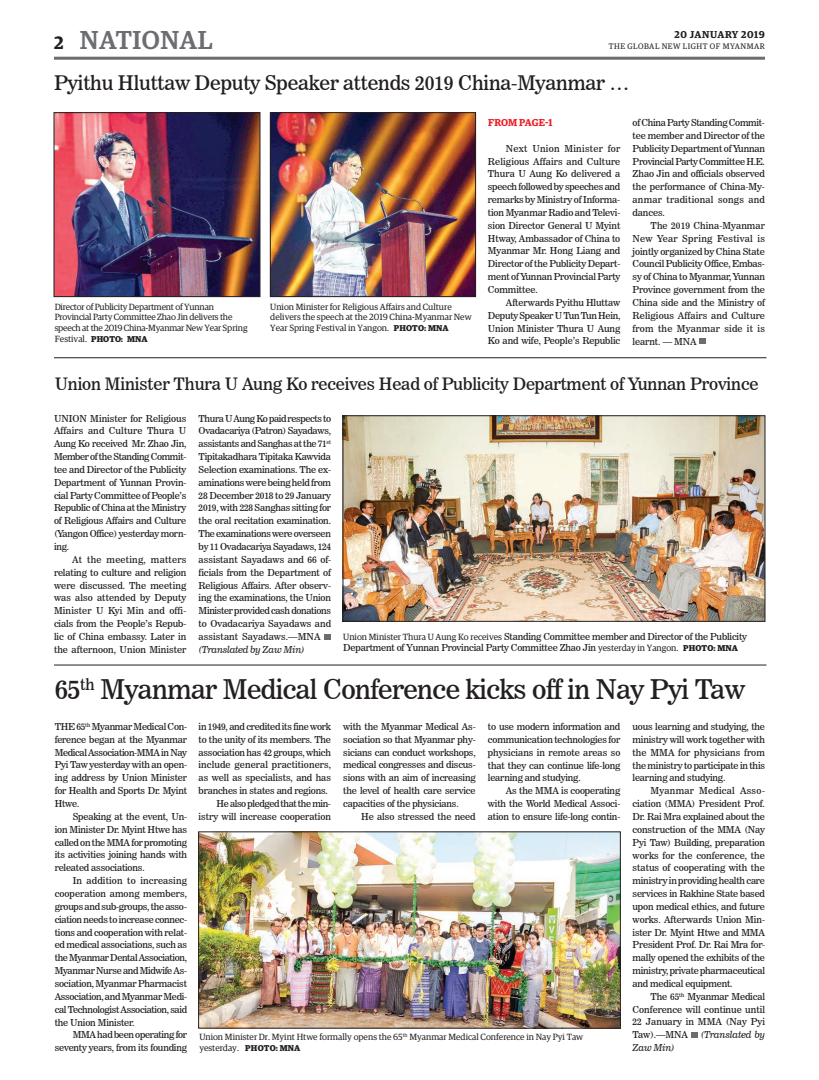
<style>
.page{position:relative;width:819px;height:1080px;background:#fff}
.page>*{position:absolute;margin:0;border:0;box-sizing:border-box;transform-origin:0 0}
.t1{font:27px "News 706 BT Roman C";letter-spacing:-.02em;color:#231f20}
.t2{font:500 26px "Guardian Egyp";letter-spacing:.02em;color:#6c6d70}
.t3{font:20px "News 706 BT Roman C";letter-spacing:-.01em;color:#231f20}
.t4{font:600 18px "Guardian Egyp";color:#231f20}
.t5{font:17px "News 706 BT Roman C";letter-spacing:-.01em;color:#231f20}
.t6{font:600 10px "Guardian Egyp";letter-spacing:.06em;color:#231f20}
.t7{font:600 10px "Guardian Egyp";color:#ee1d23}
.t8{font:9.5px/12.9px "News 706 BT Roman C";letter-spacing:-.02em;color:#231f20;text-align:justify}
.t9{font:9.5px "News 706 BT Italic C";letter-spacing:-.02em;color:#231f20}
.t10{font:9.5px "News 706 BT Roman C";letter-spacing:.005em;color:#231f20}
.t11{font:9.5px "News 706 BT Roman C";letter-spacing:-.04em;color:#231f20}
.t12{font:9px/10.8px "Guardian Egyp";color:#231f20}
.t13{font:9px/10.8px "Guardian Egyp";letter-spacing:-.02em;color:#231f20}
.t14{font:8px "Guardian Egyp";letter-spacing:.06em;color:#231f20}
.s1{font-weight:700;font-size:8.5px}
.s2{font-family:"Guardian Egyp";font-size:9px}
.s3{font-family:"Guardian Egyp";font-weight:700;font-size:8.5px}
</style>
<div class="page">
<hr style="left:54px;top:57px;width:711px;height:3px;background:#6c6d70">
<img style="left:200px;top:834px;width:418px;height:192px">
<div style="left:198px;top:832px;width:422px;height:196px;border:1px solid #231f20"></div>
<div style="left:691px;top:1032px;width:7px;height:6px;background:#6c6d70"></div>
<svg style="left:325px;top:634px;width:6px;height:6px"></svg>
<img style="left:272px;top:115px;width:202px;height:180px">
<div style="left:270px;top:113px;width:206px;height:184px;border:1px solid #231f20"></div>
<img style="left:56px;top:115px;width:202px;height:180px">
<div style="left:54px;top:113px;width:206px;height:184px;border:1px solid #231f20"></div>
<svg style="left:699px;top:338px;width:6px;height:6px"></svg>
<hr style="left:54px;top:665px;width:712px;height:1px;background:#231f20">
<hr style="left:54px;top:357px;width:712px;height:1px;background:#231f20">
<img style="left:345px;top:418px;width:418px;height:201px">
<h3 class="t4" style="left:54px;top:29px;width:11px">2</h3>
<h2 class="t2" style="left:80px;top:21px;width:134px">NATIONAL</h2>
<p class="t6" style="left:674px;top:27px;width:92px">20 JANUARY 2019</p>
<p class="t14" style="left:609px;top:41px;width:158px">THE GLOBAL NEW LIGHT OF MYANMAR</p>
<h3 class="t3" style="left:54px;top:71px;width:577px">Pyithu Hluttaw Deputy Speaker attends 2019 China-Myanmar …</h3>
<p class="t7" style="left:488px;top:115px;width:66px">FROM PAGE-1</p>
<p class="t8" style="left:488px;top:142px;width:134px;text-indent:18px">Next Union Minister for Religious Affairs and Culture Thura U Aung Ko delivered a speech followed by speeches and remarks by Ministry of Informa&shy;tion Myanmar Radio and Televi&shy;sion Director General U Myint Htway, Ambassador of China to Myanmar Mr. Hong Liang and Director of the Publicity Depart&shy;ment of Yunnan Provincial Party Committee.</p>
<p class="t8" style="left:488px;top:296px;width:134px;text-indent:18px">Afterwards Pyithu Hluttaw Deputy Speaker U Tun Tun Hein, Union Minister Thura U Aung Ko and wife, People’s Republic</p>
<p class="t8" style="left:633px;top:116px;width:134px">of China Party Standing Commit&shy;tee member and Director of the Publicity Department of Yunnan Provincial Party Committee H.E.<br>Zhao Jin and officials observed the performance of China-My&shy;anmar traditional songs and dances.</p>
<p class="t8" style="left:633px;top:219px;width:134px;text-indent:18px">The 2019 China-Myanmar New Year Spring Festival is jointly organized by China State Council Publicity Office, Embas&shy;sy of China to Myanmar, Yunnan Province government from the China side and the Ministry of Religious Affairs and Culture from the Myanmar side it is learnt. — MNA</p>
<p class="t13" style="left:55px;top:301px;width:194px">Director of Publicity Department of Yunnan Provincial Party Committee Zhao Jin delivers the speech at the 2019 China-Myanmar New Year Spring Festival. <span class="s1">PHOTO: MNA</span></p>
<p class="t12" style="left:270px;top:301px;width:203px">Union Minister for Religious Affairs and Culture delivers the speech at the 2019 China-Myanmar New<br>Year Spring Festival in Yangon. <span class="s1">PHOTO: MNA</span></p>
<h3 class="t5" style="left:55px;top:374px;width:705px">Union Minister Thura U Aung Ko receives Head of Publicity Department of Yunnan Province</h3>
<p class="t8" style="left:54px;top:412px;width:134px">UNION Minister for Religious Affairs and Culture Thura U Aung Ko received Mr. Zhao Jin, Member of the Standing Commit&shy;tee and Director of the Publicity Department of Yunnan Provin&shy;cial Party Committee of People’s Republic of China at the Ministry of Religious Affairs and Culture (Yangon Office) yesterday morn&shy;ing.</p>
<p class="t8" style="left:54px;top:553px;width:134px;text-indent:18px">At the meeting, matters relating to culture and religion were discussed. The meeting was also attended by Deputy Minister U Kyi Min and offi&shy;cials from the People’s Repub&shy;lic of China embassy. Later in the afternoon, Union Minister</p>
<p class="t8" style="left:199px;top:412px;width:134px">Thura U Aung Ko paid respects to Ovadacariya (Patron) Sayadaws, assistants and Sanghas at the 71<sup>st </sup>Tipitakadhara Tipitaka Kawvida Selection examinations. The ex&shy;aminations were being held from 28 December 2018 to 29 January 2019, with 228 Sanghas sitting for the oral recitation examination.<br>The examinations were overseen by 11 Ovadacariya Sayadaws, 124 assistant Sayadaws and 66 of&shy;ficials from the Department of Religious Affairs. After observ&shy;ing the examinations, the Union Minister provided cash donations to Ovadacariya Sayadaws and assistant Sayadaws.—MNA</p>
<p class="t9" style="left:199px;top:644px;width:107px">(Translated by Zaw Min)</p>
<p class="t8" style="left:343px;top:631px;width:405px;line-height:11.4px"><span class="s2">Union Minister Thura U Aung Ko receives</span> Standing Committee member and Director of the Publicity<br>Department of Yunnan Provincial Party Committee Zhao Jin <span class="s2">yesterday in Yangon.</span> <span class="s3">PHOTO: MNA</span></p>
<h1 class="t1" style="left:55px;top:673px;width:692px">65<sup>th</sup> Myanmar Medical Conference kicks off in Nay Pyi Taw</h1>
<p class="t8" style="left:199px;top:720px;width:134px">in 1949, and credited its fine work</p>
<p class="t8" style="left:199px;top:733px;width:134px">to the unity of its members. The</p>
<p class="t8" style="left:199px;top:746px;width:134px">association has 42 groups, which</p>
<p class="t10" style="left:199px;top:759px;width:134px">include general practitioners,</p>
<p class="t8" style="left:199px;top:771px;width:134px">as well as specialists, and has</p>
<p class="t8" style="left:199px;top:784px;width:131px">branches in states and regions.</p>
<p class="t11" style="left:217px;top:798px;width:116px">He also pledged that the min-</p>
<p class="t8" style="left:199px;top:810px;width:134px">istry will increase cooperation</p>
<p class="t8" style="left:55px;top:720px;width:134px">THE 65<sup>th</sup> Myanmar Medical Con&shy;ference began at the Myanmar Medical Association-MMA in Nay Pyi Taw yesterday with an open&shy;ing address by Union Minister for Health and Sports Dr. Myint Htwe.</p>
<p class="t8" style="left:55px;top:810px;width:134px;text-indent:18px">Speaking at the event, Un&shy;ion Minister Dr. Myint Htwe has called on the MMA for promoting its activities joining hands with releated associations.</p>
<p class="t8" style="left:55px;top:874px;width:134px;text-indent:18px">In addition to increasing cooperation among members, groups and sub-groups, the asso&shy;ciation needs to increase connec&shy;tions and cooperation with relat&shy;ed medical associations, such as the Myanmar Dental Association, Myanmar Nurse and Midwife As&shy;sociation, Myanmar Pharmacist Association, and Myanmar Medi&shy;cal Technologist Association, said the Union Minister.</p>
<p class="t8" style="left:55px;top:1028px;width:134px;text-align:right">MMA had been operating for seventy years, from its founding</p>
<p class="t8" style="left:343px;top:720px;width:134px">with the Myanmar Medical As&shy;sociation so that Myanmar phy&shy;sicians can conduct workshops, medical congresses and discus&shy;sions with an aim of increasing the level of health care service capacities of the physicians.</p>
<p class="t8" style="left:361px;top:810px;width:116px">He also stressed the need</p>
<p class="t8" style="left:488px;top:720px;width:134px">to use modern information and communication technologies for physicians in remote areas so that they can continue life-long learning and studying.</p>
<p class="t8" style="left:488px;top:784px;width:134px;text-indent:18px">As the MMA is cooperating with the World Medical Associ&shy;ation to ensure life-long contin-</p>
<p class="t8" style="left:633px;top:720px;width:134px">uous learning and studying, the ministry will work together with the MMA for physicians from the ministry to participate in this learning and studying.</p>
<p class="t8" style="left:633px;top:784px;width:134px;text-indent:18px">Myanmar Medical Asso&shy;ciation (MMA) President Prof.<br>Dr. Rai Mra explained about the construction of the MMA (Nay Pyi Taw) Building, preparation works for the conference, the status of cooperating with the ministry in providing health care services in Rakhine State based upon medical ethics, and future works. Afterwards Union Min&shy;ister Dr. Myint Htwe and MMA President Prof. Dr. Rai Mra for&shy;mally opened the exhibits of the ministry, private pharmaceutical and medical equipment.</p>
<p class="t8" style="left:633px;top:990px;width:134px;text-indent:18px">The 65<sup>th</sup> Myanmar Medical Conference will continue until 22 January in MMA (Nay Pyi Taw).—MNA</p>
<p class="t9" style="left:701px;top:1029px;width:66px">(Translated by</p>
<p class="t12" style="left:199px;top:1031px;width:385px">Union Minister Dr. Myint Htwe formally opens the 65<sup>th</sup> Myanmar Medical Conference in Nay Pyi Taw yesterday. <span class="s1">PHOTO: MNA</span></p>
<p class="t9" style="left:633px;top:1042px;width:44px">Zaw Min)</p>
</div>
